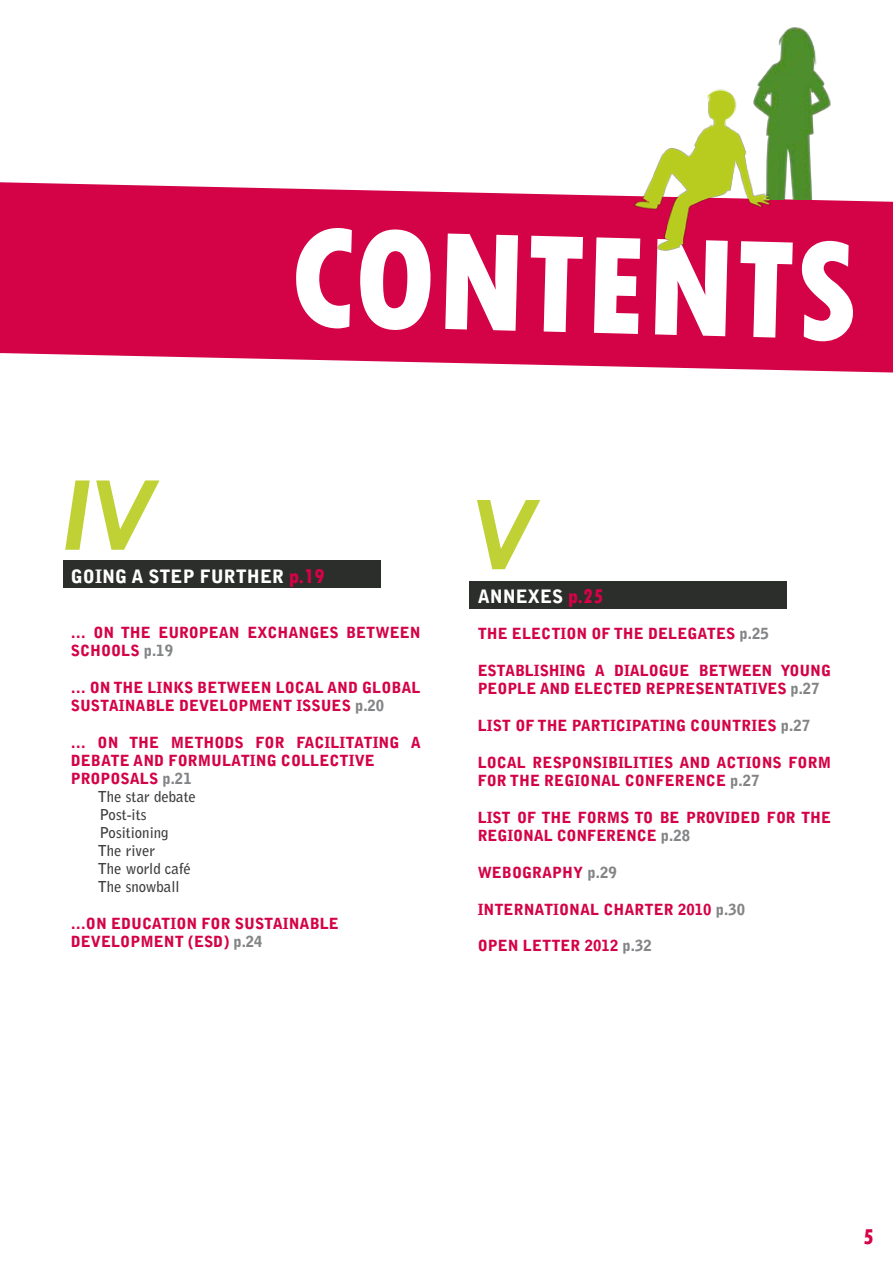
<style>
.page{position:relative;width:893px;height:1263px;background:#fff}
.page>*{position:absolute;margin:0;border:0;box-sizing:border-box;transform-origin:0 0}
.t1{font:800 condensed 146.4px "Tw Cen";color:#fff}
.t2{font:italic 700 108px "Tw Cen";color:#c0d136}
.t3{font:800 condensed 22.5px "Tw Cen";color:#d40246}
.t4{font:900 18.3px "Bell Gothic Std";color:#fff}
.t5{font:900 15.3px/18.3px "Bell Gothic Std";color:#d40246}
.t6{font:700 15px/18px "Bell Gothic Std";color:#3e3e40}
.s1{font-family:"Tw Cen";font-weight:800;font-stretch:condensed;font-size:21px;color:#d40246}
.s2{color:#838486}
</style>
<div class="page">
<svg style="left:0;top:182px;width:893px;height:190px;background:#d71755"></svg>
<img style="left:770px;top:27px;width:80px;height:173px">
<div style="left:63px;top:561px;width:317px;height:27px;background:#2c2e2b"></div>
<img style="left:599px;top:67px;width:173px;height:183px">
<div style="left:469px;top:581px;width:317px;height:28px;background:#2c2e2b"></div>
<h1 class="t1" style="left:294px;top:189px;width:570px;rotate:2deg">CON TENTS</h1>
<h2 class="t2" style="left:67px;top:451px;width:93px">IV</h2>
<p class="t4" style="left:71px;top:565px;width:255px">GOING A STEP FURTHER <span class="s1">p.19</span></p>
<p class="t5" style="left:71px;top:623px;width:351px">… ON THE EUROPEAN EXCHANGES BETWEEN<br>SCHOOLS <span class="s2">p.19</span></p>
<p class="t5" style="left:71px;top:678px;width:351px">… ON THE LINKS BETWEEN LOCAL AND GLOBAL<br>SUSTAINABLE DEVELOPMENT ISSUES <span class="s2">p.20</span></p>
<p class="t5" style="left:71px;top:733px;width:351px">… ON THE METHODS FOR FACILITATING A<br>DEBATE AND FORMULATING COLLECTIVE<br>PROPOSALS <span class="s2">p.21</span></p>
<p class="t6" style="left:98px;top:788px;width:100px">The star debate<br>Post-its<br>Positioning<br>The river<br>The world café<br>The snowball</p>
<p class="t5" style="left:71px;top:915px;width:270px">…ON EDUCATION FOR SUSTAINABLE<br>DEVELOPMENT (ESD) <span class="s2">p.24</span></p>
<h2 class="t2" style="left:470px;top:470px;width:70px">V</h2>
<p class="t4" style="left:478px;top:585px;width:127px">ANNEXES <span class="s1">p.25</span></p>
<p class="t5" style="left:478px;top:625px;width:293px">THE ELECTION OF THE DELEGATES <span class="s2">p.25</span></p>
<p class="t5" style="left:478px;top:661px;width:355px">ESTABLISHING A DIALOGUE BETWEEN YOUNG<br>PEOPLE AND ELECTED REPRESENTATIVES <span class="s2">p.27</span></p>
<p class="t5" style="left:478px;top:716px;width:334px">LIST OF THE PARTICIPATING COUNTRIES <span class="s2">p.27</span></p>
<p class="t5" style="left:478px;top:753px;width:355px">LOCAL RESPONSIBILITIES AND ACTIONS FORM<br>FOR THE REGIONAL CONFERENCE <span class="s2">p.27</span></p>
<p class="t5" style="left:478px;top:808px;width:355px">LIST OF THE FORMS TO BE PROVIDED FOR THE<br>REGIONAL CONFERENCE <span class="s2">p.28</span></p>
<p class="t5" style="left:478px;top:863px;width:141px">WEBOGRAPHY <span class="s2">p.29</span></p>
<p class="t5" style="left:478px;top:900px;width:269px">INTERNATIONAL CHARTER 2010 <span class="s2">p.30</span></p>
<p class="t5" style="left:478px;top:937px;width:176px">OPEN LETTER 2012 <span class="s2">p.32</span></p>
<h3 class="t3" style="left:863px;top:1224px;width:13px">5</h3>
</div>
